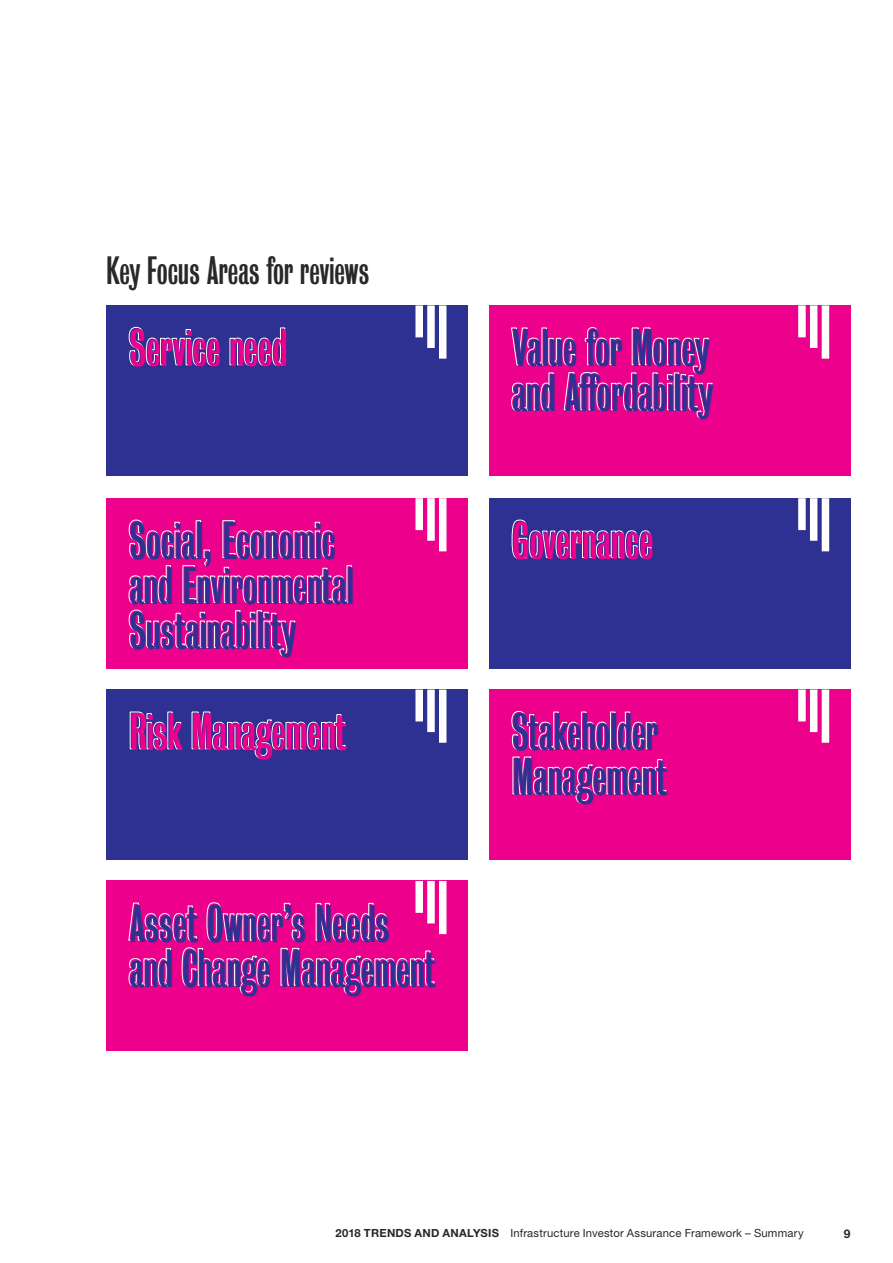
<style>
.page{position:relative;width:893px;height:1263px;background:#fff}
.page>*{position:absolute;margin:0;border:0;box-sizing:border-box;transform-origin:0 0}
.t1{font:48px/45px "Bureau Grot Compressed";color:#2e3092}
.t2{font:48px "Bureau Grot Compressed";color:#ec008c}
.t3{font:36px "Bureau Grot Compressed";color:#292829}
.t4{font:700 12px "Helvetica Neue LT Std";color:#292829}
.t5{font:11.25px "Helvetica Neue LT Std";letter-spacing:.015em;color:#292829}
.s1{font-weight:700}
</style>
<div class="page">
<div style="left:106px;top:305px;width:362px;height:171px;background:#2e3092"></div>
<div style="left:106px;top:498px;width:362px;height:170px;background:#ec008c"></div>
<div style="left:106px;top:689px;width:362px;height:171px;background:#2e3092"></div>
<div style="left:106px;top:881px;width:362px;height:170px;background:#ec008c"></div>
<div style="left:489px;top:305px;width:361px;height:171px;background:#ec008c"></div>
<div style="left:489px;top:498px;width:361px;height:170px;background:#2e3092"></div>
<div style="left:489px;top:689px;width:361px;height:171px;background:#ec008c"></div>
<svg style="left:129px;top:327px;width:90px;height:39px"></svg>
<svg style="left:229px;top:327px;width:56px;height:39px"></svg>
<div style="left:415px;top:305px;width:8px;height:32px;background:#fff"></div>
<div style="left:427px;top:305px;width:8px;height:43px;background:#fff"></div>
<div style="left:439px;top:305px;width:7px;height:54px;background:#fff"></div>
<div style="left:415px;top:498px;width:8px;height:32px;background:#fff"></div>
<div style="left:427px;top:498px;width:8px;height:43px;background:#fff"></div>
<div style="left:439px;top:498px;width:7px;height:53px;background:#fff"></div>
<div style="left:415px;top:689px;width:8px;height:32px;background:#fff"></div>
<div style="left:427px;top:689px;width:8px;height:43px;background:#fff"></div>
<div style="left:439px;top:689px;width:7px;height:54px;background:#fff"></div>
<div style="left:415px;top:881px;width:8px;height:32px;background:#fff"></div>
<div style="left:427px;top:881px;width:8px;height:42px;background:#fff"></div>
<div style="left:439px;top:881px;width:7px;height:53px;background:#fff"></div>
<div style="left:798px;top:305px;width:8px;height:32px;background:#fff"></div>
<div style="left:810px;top:305px;width:7px;height:43px;background:#fff"></div>
<div style="left:822px;top:305px;width:7px;height:54px;background:#fff"></div>
<div style="left:798px;top:498px;width:8px;height:32px;background:#fff"></div>
<div style="left:810px;top:498px;width:7px;height:43px;background:#fff"></div>
<div style="left:822px;top:498px;width:7px;height:53px;background:#fff"></div>
<div style="left:798px;top:689px;width:8px;height:32px;background:#fff"></div>
<div style="left:810px;top:689px;width:7px;height:43px;background:#fff"></div>
<div style="left:822px;top:689px;width:7px;height:54px;background:#fff"></div>
<svg style="left:130px;top:711px;width:52px;height:39px"></svg>
<svg style="left:192px;top:711px;width:154px;height:48px"></svg>
<svg style="left:128px;top:902px;width:307px;height:93px"></svg>
<svg style="left:511px;top:327px;width:202px;height:92px"></svg>
<svg style="left:512px;top:520px;width:140px;height:39px"></svg>
<svg style="left:511px;top:711px;width:155px;height:93px"></svg>
<svg style="left:129px;top:520px;width:217px;height:84px"></svg>
<div style="left:347px;top:565px;width:5px;height:38px;border:1px solid #fff"></div>
<svg style="left:129px;top:610px;width:126px;height:39px"></svg>
<div style="left:250px;top:621px;width:5px;height:27px;border:1px solid #fff"></div>
<div style="left:257px;top:610px;width:5px;height:38px;border:1px solid #fff"></div>
<svg style="left:264px;top:612px;width:31px;height:44px"></svg>
<p class="t3" style="left:106px;top:250px;width:265px">Key Focus Areas for reviews</p>
<p class="t2" style="left:130px;top:322px;width:159px">Service need</p>
<p class="t1" style="left:130px;top:519px;width:226px">Social, Economic and Environmental<br>Sustainability</p>
<p class="t2" style="left:130px;top:706px;width:219px">Risk Management</p>
<p class="t1" style="left:130px;top:902px;width:307px">Asset Owner’s Needs and Change Management</p>
<p class="t1" style="left:512px;top:326px;width:202px">Value for Money and Affordability</p>
<p class="t2" style="left:512px;top:514px;width:143px">Governance</p>
<p class="t1" style="left:512px;top:710px;width:157px">Stakeholder<br>Management</p>
<p class="t5" style="left:335px;top:1226px;width:470px"><span class="s1">2018 TRENDS AND ANALYSIS</span> Infrastructure Investor Assurance Framework – Summary</p>
<p class="t4" style="left:844px;top:1226px;width:8px">9</p>
</div>
